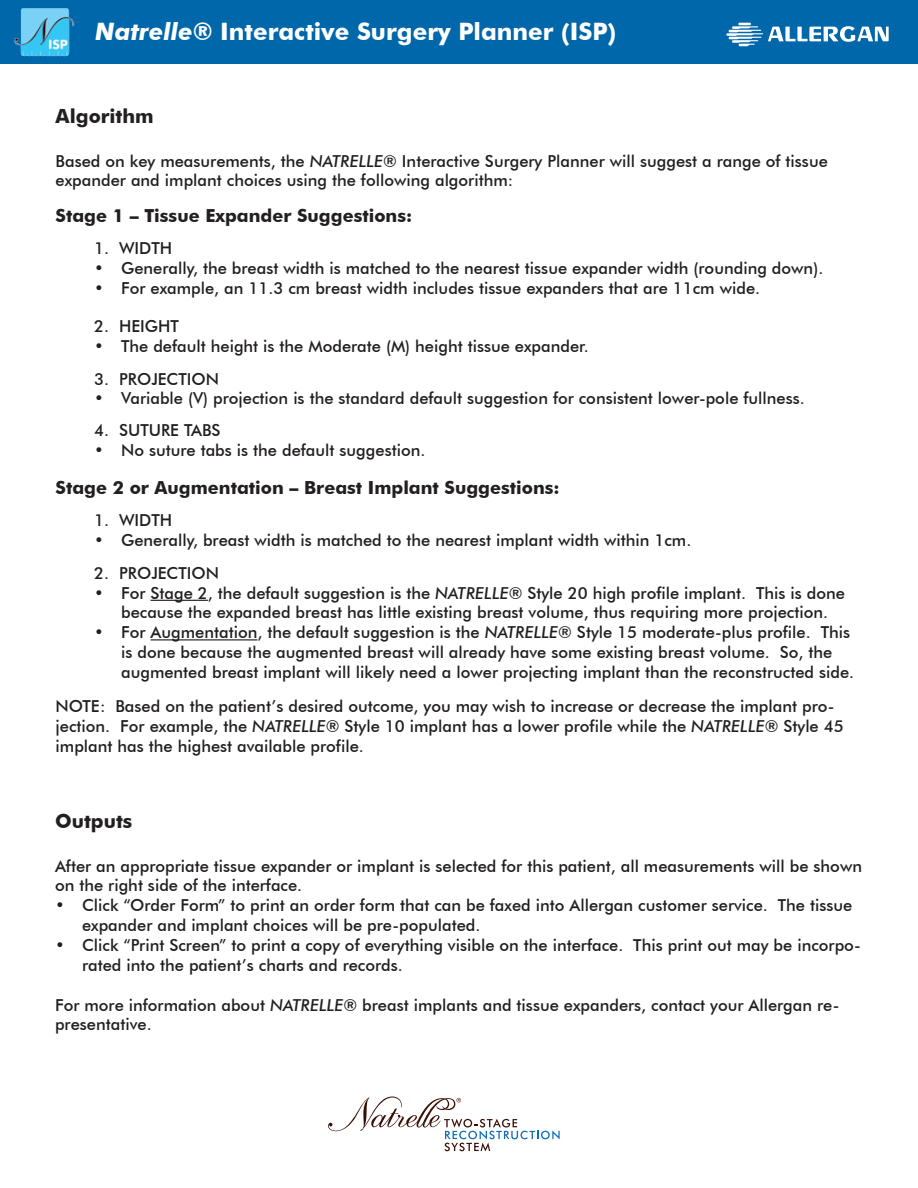
<style>
.page{position:relative;width:918px;height:1188px;background:#fff}
.page>*{position:absolute;margin:0;border:0;box-sizing:border-box;transform-origin:0 0}
.t1{font:700 24px "Futura BT";color:#fff}
.t2{font:700 19.5px "Futura BT";color:#231f20}
.t3{font:700 18px "Futura BT";color:#231f20}
.t4{font:500 16.5px/19.8px "Futura BT";color:#231f20}
.s1{font-style:italic}
</style>
<div class="page">
<div style="left:0;top:0;width:918px;height:64px;background:#0067aa"></div>
<svg style="left:726px;top:23px;width:163px;height:23px"></svg>
<img style="left:14px;top:8px;width:61px;height:49px">
<svg style="left:328px;top:1097px;width:232px;height:54px"></svg>
<hr style="left:151px;top:600px;width:57px;height:1px;background:#231f20">
<hr style="left:151px;top:639px;width:106px;height:1px;background:#231f20">
<h1 class="t1" style="left:95px;top:17px;width:523px"><span class="s1">Natrelle</span>® Interactive Surgery Planner (ISP)</h1>
<p class="t2" style="left:56px;top:105px;width:100px">Algorithm</p>
<p class="t4" style="left:56px;top:151px;width:774px">Based on key measurements, the <span class="s1">NATRELLE</span>® Interactive Surgery Planner will suggest a range of tissue expander and implant choices using the following algorithm:</p>
<p class="t3" style="left:56px;top:205px;width:358px">Stage 1 – Tissue Expander Suggestions:</p>
<p class="t4" style="left:94px;top:239px;width:80px">1. WIDTH</p>
<p class="t4" style="left:94px;top:258px;width:731px">• Generally, the breast width is matched to the nearest tissue expander width (rounding down).</p>
<p class="t4" style="left:94px;top:278px;width:668px">• For example, an 11.3 cm breast width includes tissue expanders that are 11cm wide.</p>
<p class="t4" style="left:94px;top:316px;width:86px">2. HEIGHT</p>
<p class="t4" style="left:94px;top:336px;width:496px">• The default height is the Moderate (M) height tissue expander.</p>
<p class="t4" style="left:94px;top:369px;width:126px">3. PROJECTION</p>
<p class="t4" style="left:94px;top:388px;width:712px">• Variable (V) projection is the standard default suggestion for consistent lower-pole fullness.</p>
<p class="t4" style="left:94px;top:420px;width:128px">4. SUTURE TABS</p>
<p class="t4" style="left:94px;top:440px;width:333px">• No suture tabs is the default suggestion.</p>
<p class="t3" style="left:56px;top:476px;width:506px">Stage 2 or Augmentation – Breast Implant Suggestions:</p>
<p class="t4" style="left:94px;top:511px;width:80px">1. WIDTH</p>
<p class="t4" style="left:94px;top:530px;width:599px">• Generally, breast width is matched to the nearest implant width within 1cm.</p>
<p class="t4" style="left:94px;top:563px;width:126px">2. PROJECTION</p>
<p class="t4" style="left:121px;top:583px;width:726px;text-indent:-27px">• For Stage 2, the default suggestion is the <span class="s1">NATRELLE</span>® Style 20 high profile implant. This is done because the expanded breast has little existing breast volume, thus requiring more projection.</p>
<p class="t4" style="left:121px;top:622px;width:735px;text-indent:-27px">• For Augmentation, the default suggestion is the <span class="s1">NATRELLE</span>® Style 15 moderate-plus profile. This is done because the augmented breast will already have some existing breast volume. So, the augmented breast implant will likely need a lower projecting implant than the reconstructed side.</p>
<p class="t4" style="left:56px;top:696px;width:790px">NOTE: Based on the patient’s desired outcome, you may wish to increase or decrease the implant pro&shy;jection. For example, the <span class="s1">NATRELLE</span>® Style 10 implant has a lower profile while the <span class="s1">NATRELLE</span>® Style 45 implant has the highest available profile.</p>
<p class="t2" style="left:55px;top:810px;width:79px">Outputs</p>
<p class="t4" style="left:55px;top:856px;width:809px">After an appropriate tissue expander or implant is selected for this patient, all measurements will be shown on the right side of the interface.</p>
<p class="t4" style="left:82px;top:895px;width:772px;text-indent:-27px">• Click “Order Form” to print an order form that can be faxed into Allergan customer service. The tissue expander and implant choices will be pre-populated.</p>
<p class="t4" style="left:82px;top:935px;width:780px;text-indent:-27px">• Click “Print Screen” to print a copy of everything visible on the interface. This print out may be incorpo&shy;rated into the patient’s charts and records.</p>
<p class="t4" style="left:55px;top:995px;width:786px">For more information about <span class="s1">NATRELLE</span>® breast implants and tissue expanders, contact your Allergan re&shy;presentative.</p>
</div>
